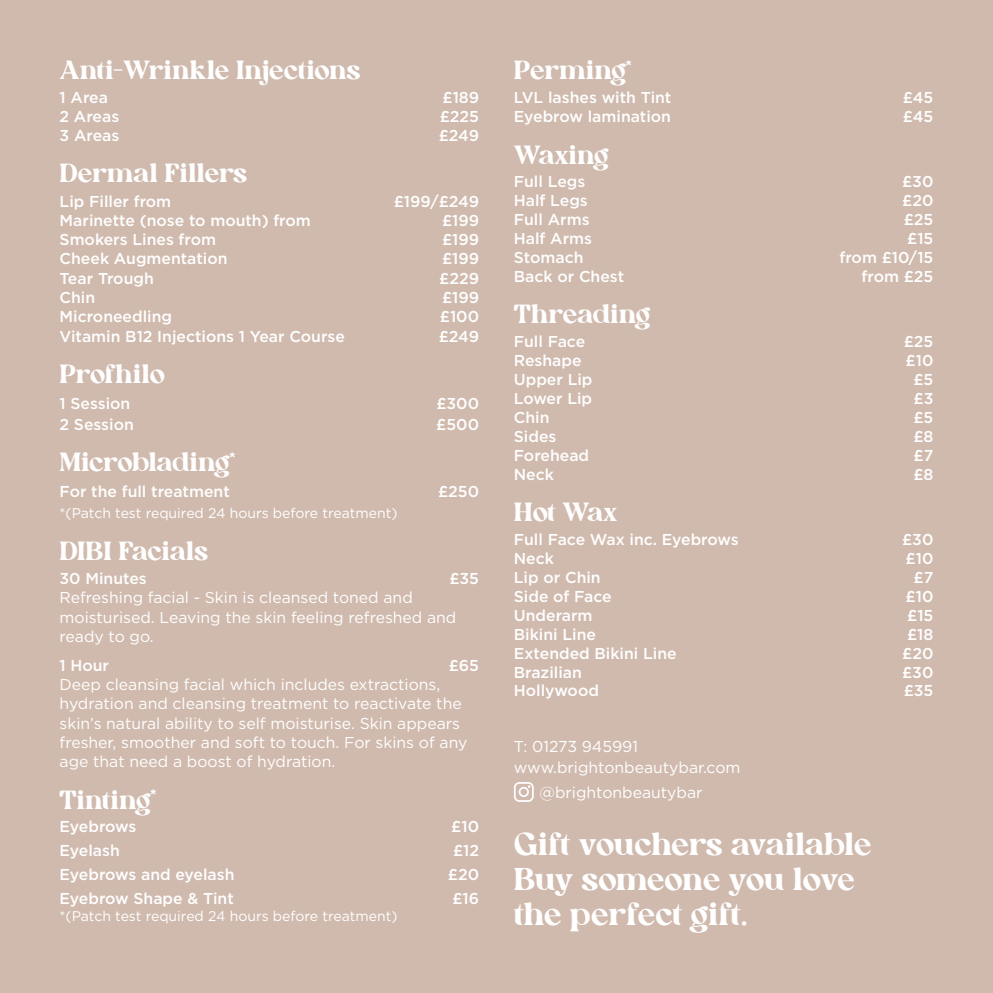
<style>
.page{position:relative;width:993px;height:993px;background:#fff}
.page>*{position:absolute;margin:0;border:0;box-sizing:border-box;transform-origin:0 0}
.t1{font:31.5px/35px "Allenoire Free Personal";letter-spacing:-.02em;color:#fff}
.t2{font:26.25px "Allenoire Free Personal";color:#fff}
.t3{font:26.25px "Allenoire Free Personal";letter-spacing:-.02em;color:#fff}
.t4{font:500 15.75px "Gotham";color:#fff}
.t5{font:15.75px/19.2px "Gotham";color:#fff}
.t6{font:14px "Gotham";color:#fff}
</style>
<div class="page">
<div style="left:0;top:0;width:992px;height:992px;background:#d0baae"></div>
<svg style="left:514px;top:782px;width:19px;height:19px"></svg>
<h2 class="t2" style="left:60px;top:58px;width:302px">Anti-Wrinkle Injections</h2>
<p class="t4" style="left:60px;top:87px;width:50px">1 Area</p>
<p class="t4" style="left:442px;top:87px;width:38px">£189</p>
<p class="t4" style="left:60px;top:106px;width:61px">2 Areas</p>
<p class="t4" style="left:439px;top:106px;width:41px">£225</p>
<p class="t4" style="left:60px;top:125px;width:61px">3 Areas</p>
<p class="t4" style="left:438px;top:125px;width:42px">£249</p>
<h2 class="t2" style="left:60px;top:161px;width:189px">Dermal Fillers</h2>
<p class="t4" style="left:60px;top:191px;width:113px">Lip Filler from</p>
<p class="t4" style="left:393px;top:191px;width:87px">£199/£249</p>
<p class="t4" style="left:60px;top:210px;width:253px">Marinette (nose to mouth) from</p>
<p class="t4" style="left:442px;top:210px;width:39px">£199</p>
<p class="t4" style="left:60px;top:229px;width:158px">Smokers Lines from</p>
<p class="t4" style="left:442px;top:229px;width:39px">£199</p>
<p class="t4" style="left:60px;top:248px;width:169px">Cheek Augmentation</p>
<p class="t4" style="left:442px;top:248px;width:39px">£199</p>
<p class="t4" style="left:60px;top:268px;width:96px">Tear Trough</p>
<p class="t4" style="left:439px;top:268px;width:41px">£229</p>
<p class="t4" style="left:60px;top:287px;width:37px">Chin</p>
<p class="t4" style="left:442px;top:287px;width:39px">£199</p>
<p class="t4" style="left:60px;top:306px;width:114px">Microneedling</p>
<p class="t4" style="left:440px;top:306px;width:41px">£100</p>
<p class="t4" style="left:60px;top:325px;width:287px">Vitamin B12 Injections 1 Year Course</p>
<p class="t4" style="left:438px;top:325px;width:42px">£249</p>
<h2 class="t2" style="left:60px;top:362px;width:107px">Profhilo</h2>
<p class="t4" style="left:60px;top:393px;width:72px">1 Session</p>
<p class="t4" style="left:436px;top:393px;width:44px">£300</p>
<p class="t4" style="left:60px;top:414px;width:76px">2 Session</p>
<p class="t4" style="left:436px;top:414px;width:44px">£500</p>
<h2 class="t3" style="left:60px;top:450px;width:177px">Microblading<sup>*</sup></h2>
<p class="t4" style="left:60px;top:481px;width:172px">For the full treatment</p>
<p class="t4" style="left:438px;top:481px;width:43px">£250</p>
<p class="t6" style="left:60px;top:504px;width:339px">*(Patch test required 24 hours before treatment)</p>
<h2 class="t2" style="left:60px;top:539px;width:150px">DIBI Facials</h2>
<p class="t4" style="left:60px;top:568px;width:89px">30 Minutes</p>
<p class="t4" style="left:449px;top:568px;width:31px">£35</p>
<p class="t5" style="left:60px;top:587px;width:398px">Refreshing facial - Skin is cleansed toned and moisturised. Leaving the skin feeling refreshed and ready to go.</p>
<p class="t4" style="left:60px;top:654px;width:51px">1 Hour</p>
<p class="t4" style="left:448px;top:654px;width:32px">£65</p>
<p class="t5" style="left:60px;top:674px;width:409px">Deep cleansing facial which includes extractions, hydration and cleansing treatment to reactivate the skin’s natural ability to self moisturise. Skin appears fresher, smoother and soft to touch. For skins of any age that need a boost of hydration.</p>
<h2 class="t2" style="left:60px;top:787px;width:98px">Tinting<sup>*</sup></h2>
<p class="t4" style="left:60px;top:816px;width:78px">Eyebrows</p>
<p class="t4" style="left:451px;top:816px;width:29px">£10</p>
<p class="t4" style="left:60px;top:840px;width:62px">Eyelash</p>
<p class="t4" style="left:453px;top:840px;width:28px">£12</p>
<p class="t4" style="left:60px;top:864px;width:176px">Eyebrows and eyelash</p>
<p class="t4" style="left:447px;top:864px;width:33px">£20</p>
<p class="t4" style="left:60px;top:887px;width:176px">Eyebrow Shape &amp; Tint</p>
<p class="t4" style="left:452px;top:887px;width:28px">£16</p>
<p class="t6" style="left:60px;top:906px;width:339px">*(Patch test required 24 hours before treatment)</p>
<h2 class="t2" style="left:513px;top:58px;width:119px">Perming<sup>*</sup></h2>
<p class="t4" style="left:513px;top:87px;width:159px">LVL lashes with Tint</p>
<p class="t4" style="left:902px;top:87px;width:32px">£45</p>
<p class="t4" style="left:513px;top:106px;width:159px">Eyebrow lamination</p>
<p class="t4" style="left:902px;top:106px;width:32px">£45</p>
<h2 class="t2" style="left:513px;top:142px;width:96px">Waxing</h2>
<p class="t4" style="left:513px;top:171px;width:73px">Full Legs</p>
<p class="t4" style="left:901px;top:171px;width:33px">£30</p>
<p class="t4" style="left:513px;top:190px;width:75px">Half Legs</p>
<p class="t4" style="left:901px;top:190px;width:33px">£20</p>
<p class="t4" style="left:513px;top:209px;width:77px">Full Arms</p>
<p class="t4" style="left:903px;top:209px;width:31px">£25</p>
<p class="t4" style="left:513px;top:228px;width:80px">Half Arms</p>
<p class="t4" style="left:906px;top:228px;width:28px">£15</p>
<p class="t4" style="left:513px;top:247px;width:71px">Stomach</p>
<p class="t4" style="left:839px;top:247px;width:95px">from £10/15</p>
<p class="t4" style="left:513px;top:266px;width:112px">Back or Chest</p>
<p class="t4" style="left:861px;top:266px;width:73px">from £25</p>
<h2 class="t2" style="left:513px;top:302px;width:138px">Threading</h2>
<p class="t4" style="left:513px;top:331px;width:73px">Full Face</p>
<p class="t4" style="left:903px;top:331px;width:31px">£25</p>
<p class="t4" style="left:513px;top:350px;width:69px">Reshape</p>
<p class="t4" style="left:905px;top:350px;width:29px">£10</p>
<p class="t4" style="left:513px;top:369px;width:80px">Upper Lip</p>
<p class="t4" style="left:913px;top:369px;width:21px">£5</p>
<p class="t4" style="left:513px;top:388px;width:80px">Lower Lip</p>
<p class="t4" style="left:913px;top:388px;width:21px">£3</p>
<p class="t4" style="left:513px;top:407px;width:37px">Chin</p>
<p class="t4" style="left:913px;top:407px;width:21px">£5</p>
<p class="t4" style="left:513px;top:426px;width:44px">Sides</p>
<p class="t4" style="left:913px;top:426px;width:22px">£8</p>
<p class="t4" style="left:513px;top:445px;width:77px">Forehead</p>
<p class="t4" style="left:913px;top:445px;width:21px">£7</p>
<p class="t4" style="left:513px;top:463px;width:42px">Neck</p>
<p class="t4" style="left:913px;top:463px;width:22px">£8</p>
<h2 class="t2" style="left:513px;top:500px;width:105px">Hot Wax</h2>
<p class="t4" style="left:513px;top:529px;width:226px">Full Face Wax inc. Eyebrows</p>
<p class="t4" style="left:901px;top:529px;width:33px">£30</p>
<p class="t4" style="left:513px;top:548px;width:42px">Neck</p>
<p class="t4" style="left:905px;top:548px;width:29px">£10</p>
<p class="t4" style="left:513px;top:567px;width:88px">Lip or Chin</p>
<p class="t4" style="left:913px;top:567px;width:21px">£7</p>
<p class="t4" style="left:513px;top:585px;width:99px">Side of Face</p>
<p class="t4" style="left:905px;top:585px;width:29px">£10</p>
<p class="t4" style="left:513px;top:604px;width:80px">Underarm</p>
<p class="t4" style="left:906px;top:604px;width:28px">£15</p>
<p class="t4" style="left:513px;top:623px;width:84px">Bikini Line</p>
<p class="t4" style="left:906px;top:623px;width:28px">£18</p>
<p class="t4" style="left:513px;top:642px;width:164px">Extended Bikini Line</p>
<p class="t4" style="left:901px;top:642px;width:33px">£20</p>
<p class="t4" style="left:513px;top:661px;width:70px">Brazilian</p>
<p class="t4" style="left:901px;top:661px;width:33px">£30</p>
<p class="t4" style="left:513px;top:680px;width:86px">Hollywood</p>
<p class="t4" style="left:903px;top:680px;width:31px">£35</p>
<p class="t5" style="left:513px;top:736px;width:126px">T: 01273 945991</p>
<p class="t5" style="left:513px;top:757px;width:228px">www.brightonbeautybar.com</p>
<p class="t5" style="left:539px;top:782px;width:164px">@brightonbeautybar</p>
<h1 class="t1" style="left:513px;top:828px;width:359px">Gift vouchers available<br>Buy someone you love the perfect gift.</h1>
</div>
